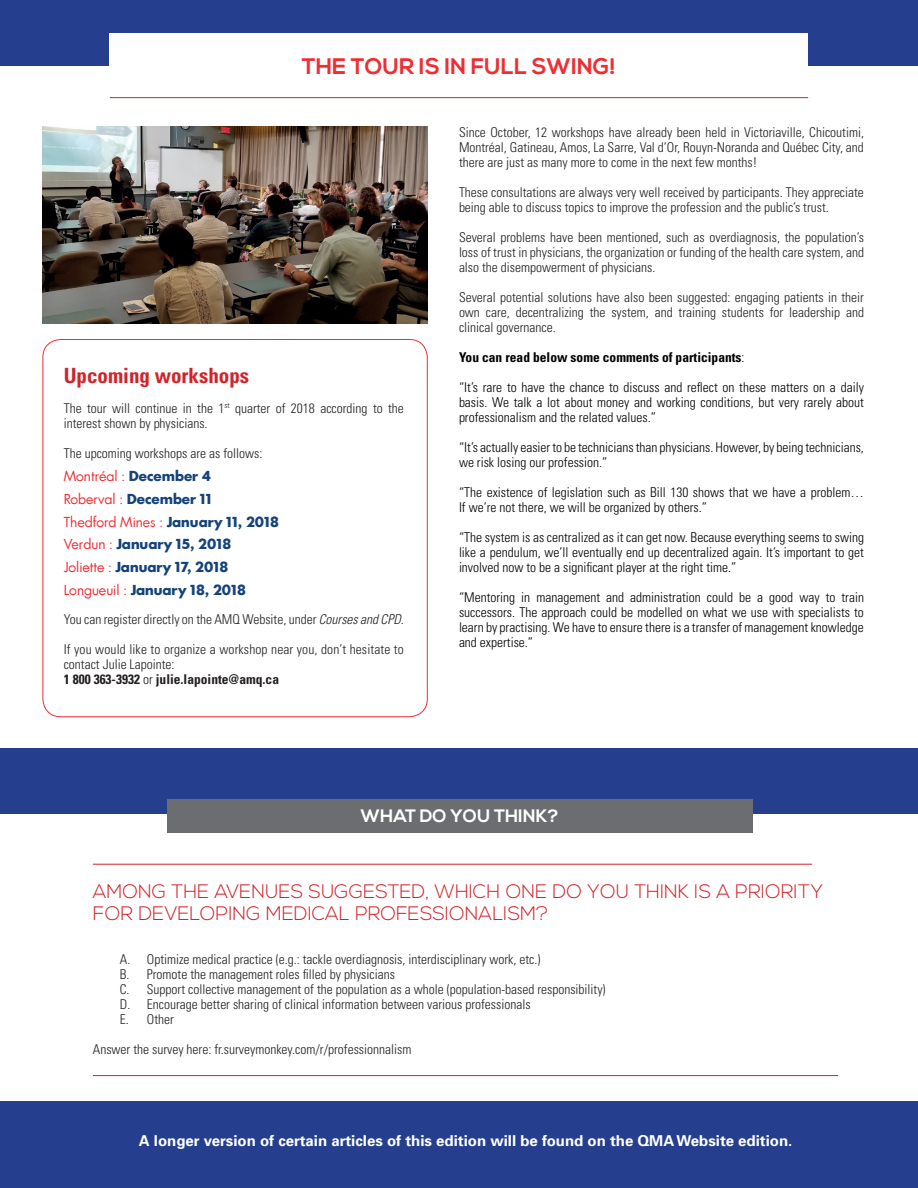
<style>
.page{position:relative;width:918px;height:1188px;background:#fff}
.page>*{position:absolute;margin:0;border:0;box-sizing:border-box;transform-origin:0 0}
.t1{font:700 22.5px "Nexa";color:#ee2e33}
.t2{font:700 condensed 21px "Univers";color:#d1232a}
.t3{font:300 19.5px/22.5px "Nexa";color:#d1232a}
.t4{font:700 18px "Nexa";color:#fff}
.t5{font:700 15px "Univers";color:#fff}
.t6{font:300 condensed 13.5px/15px "Univers";color:#231f20}
.t7{font:300 condensed 13.5px/15px "Univers";color:#000001;text-align:justify}
.t8{font:700 13.5px/23px "Luz Sans";color:#154379}
.t9{font:700 condensed 13.5px "Univers";color:#000001}
.s1{font-weight:400;color:#ee2e33}
.s2{font-style:italic}
.s3{font-weight:700}
.s4{font-weight:300}
</style>
<div class="page">
<div style="left:0;top:0;width:918px;height:66px;background:#253f8e"></div>
<div style="left:0;top:748px;width:918px;height:66px;background:#253f8e"></div>
<div style="left:0;top:1101px;width:918px;height:87px;background:#253f8e"></div>
<div style="left:167px;top:799px;width:585px;height:33px;background:#6c6d70"></div>
<hr style="left:93px;top:864px;width:719px;height:1px;background:#d1232a">
<hr style="left:93px;top:1075px;width:745px;height:1px;background:#d1232a">
<img style="left:42px;top:127px;width:386px;height:197px">
<div style="left:110px;top:34px;width:698px;height:64px;background:#fff"></div>
<hr style="left:110px;top:97px;width:698px;height:1px;background:#d1232a">
<h1 class="t1" style="left:302px;top:54px;width:316px">THE TOUR IS IN FULL SWING!</h1>
<h2 class="t2" style="left:64px;top:362px;width:187px">Upcoming workshops</h2>
<p class="t6" style="left:64px;top:400px;width:342px">The tour will continue in the 1<sup>st</sup> quarter of 2018 according to the interest shown by physicians.</p>
<p class="t6" style="left:64px;top:445px;width:200px">The upcoming workshops are as follows:</p>
<p class="t8" style="left:64px;top:464px;width:217px"><span class="s1">Montréal :</span> December 4<br><span class="s1">Roberval :</span> December 11<br><span class="s1">Thedford Mines :</span> January 11, 2018<br><span class="s1">Verdun :</span> January 15, 2018<br><span class="s1">Joliette :</span> January 17, 2018<br><span class="s1">Longueuil :</span> January 18, 2018</p>
<p class="t6" style="left:64px;top:611px;width:342px">You can register directly on the AMQ Website, under <span class="s2">Courses and CPD</span>.</p>
<p class="t6" style="left:64px;top:641px;width:342px">If you would like to organize a workshop near you, don’t hesitate to contact Julie Lapointe:<br><span class="s3">1 800 363-3932</span> or <span class="s3">julie.lapointe@amq.ca</span></p>
<p class="t6" style="left:459px;top:125px;width:407px;text-align:justify">Since October, 12 workshops have already been held in Victoriaville, Chicoutimi, Montréal, Gatineau, Amos, La Sarre, Val d’Or, Rouyn-Noranda and Québec City, and there are just as many more to come in the next few months!</p>
<p class="t6" style="left:459px;top:185px;width:406px">These consultations are always very well received by participants. They appreciate being able to discuss topics to improve the profession and the public’s trust.</p>
<p class="t6" style="left:459px;top:230px;width:407px;text-align:justify">Several problems have been mentioned, such as overdiagnosis, the population’s loss of trust in physicians, the organization or funding of the health care system, and also the disempowerment of physicians.</p>
<p class="t6" style="left:459px;top:290px;width:407px;text-align:justify">Several potential solutions have also been suggested: engaging patients in their own care, decentralizing the system, and training students for leadership and clinical governance.</p>
<p class="t9" style="left:459px;top:349px;width:287px">You can read below some comments of participants<span class="s4">:</span></p>
<p class="t7" style="left:459px;top:380px;width:407px">“It’s rare to have the chance to discuss and reflect on these matters on a daily basis. We talk a lot about money and working conditions, but very rarely about professionalism and the related values.”</p>
<p class="t7" style="left:459px;top:440px;width:406px">“It’s actually easier to be technicians than physicians. However, by being technicians, we risk losing our profession.”</p>
<p class="t7" style="left:459px;top:485px;width:406px">“The existence of legislation such as Bill 130 shows that we have a problem…<br>If we’re not there, we will be organized by others.”</p>
<p class="t7" style="left:459px;top:530px;width:407px">“The system is as centralized as it can get now. Because everything seems to swing like a pendulum, we’ll eventually end up decentralized again. It’s important to get involved now to be a significant player at the right time.”</p>
<p class="t7" style="left:459px;top:590px;width:407px">“Mentoring in management and administration could be a good way to train successors. The approach could be modelled on what we use with specialists to learn by practising. We have to ensure there is a transfer of management knowledge and expertise.”</p>
<h3 class="t4" style="left:361px;top:806px;width:200px">WHAT DO YOU THINK?</h3>
<h3 class="t3" style="left:93px;top:881px;width:732px">AMONG THE AVENUES SUGGESTED, WHICH ONE DO YOU THINK IS A PRIORITY<br>FOR DEVELOPING MEDICAL PROFESSIONALISM?</h3>
<p class="t6" style="left:120px;top:951px;width:487px">A. Optimize medical practice (e.g.: tackle overdiagnosis, interdisciplinary work, etc.)<br>B. Promote the management roles filled by physicians<br>C. Support collective management of the population as a whole (population-based responsibility)<br>D. Encourage better sharing of clinical information between various professionals<br>E. Other</p>
<p class="t6" style="left:93px;top:1041px;width:320px">Answer the survey here: fr.surveymonkey.com/r/professionnalism</p>
<p class="t5" style="left:139px;top:1131px;width:655px">A longer version of certain articles of this edition will be found on the QMA Website edition.</p>
</div>
